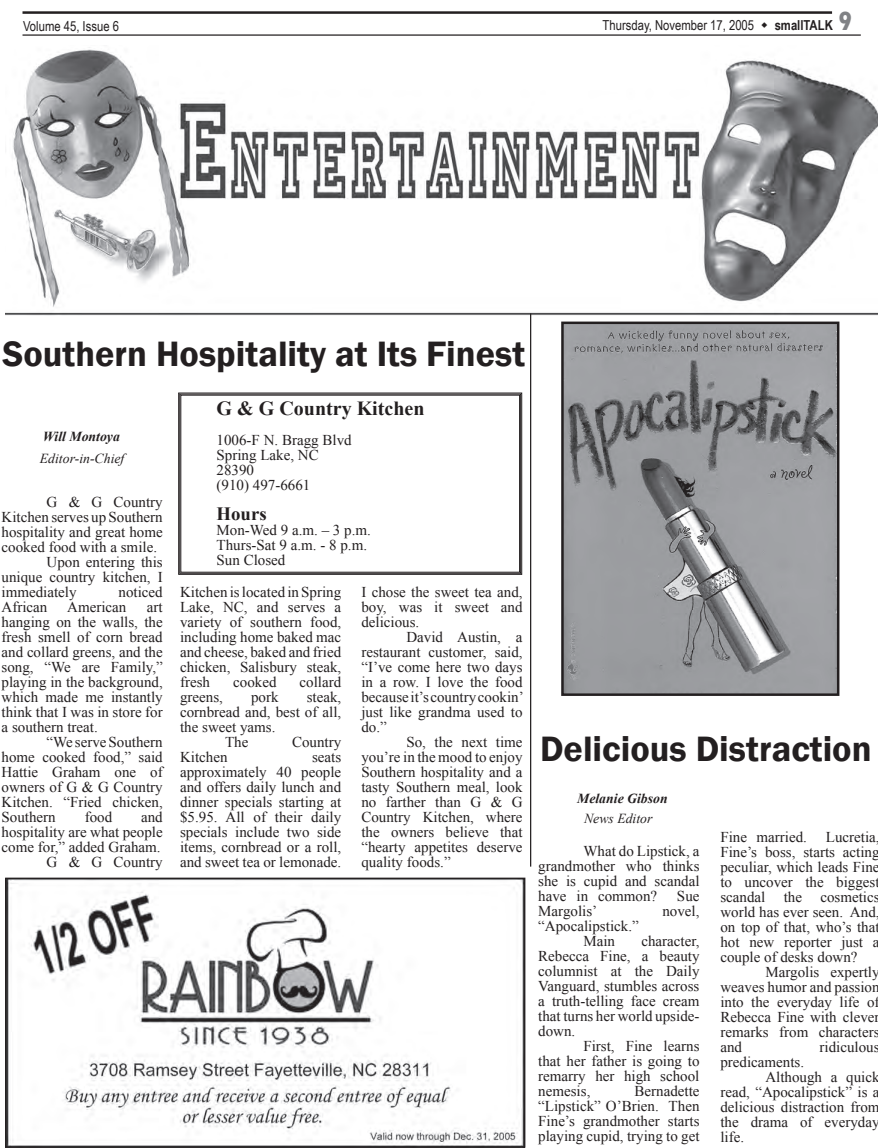
<style>
.page{position:relative;width:878px;height:1148px;background:#fff}
.page>*{position:absolute;margin:0;border:0;box-sizing:border-box;transform-origin:0 0}
.t1{font:600 36.25px "Franklin Gothic";color:#231f20}
.t2{font:700 20px "Times New Roman";color:#231f20}
.t3{font:700 18.75px "Times New Roman";color:#231f20}
.t4{font:15px/15px "Times New Roman";color:#231f20;text-align:justify}
.t5{font:13.75px "Arial Narrow";color:#231f20}
.t6{font:italic 13.75px/21.5px "Times New Roman";color:#231f20}
.t7{font:italic 700 13.75px/19.8px "Times New Roman";color:#231f20}
.t8{font:700 13.75px "Arial Narrow";color:#231f20}
.s1{font-family:"Tw Cen";font-weight:800;font-stretch:condensed;font-size:27.5px;color:#808285}
.s2{font-weight:700}
.s3{font-weight:400}
</style>
<div class="page">
<hr style="left:22px;top:11px;width:810px;height:3px;background:#231f20">
<hr style="left:22px;top:34px;width:838px;height:2px;background:#231f20">
<img style="left:5px;top:47px;width:873px;height:269px">
<img style="left:7px;top:879px;width:516px;height:266px">
<div style="left:5px;top:877px;width:520px;height:270px;border:1px solid #231f20"></div>
<img style="left:564px;top:324px;width:272px;height:369px">
<div style="left:561px;top:321px;width:278px;height:375px;border:2px solid #231f20"></div>
<svg style="left:178px;top:392px;width:344px;height:182px"></svg>
<div style="left:179px;top:394px;width:342px;height:179px;border:1px solid #231f20"></div>
<hr style="left:530px;top:313px;width:1px;height:553px;background:#231f20">
<p class="t5" style="left:23px;top:16px;width:97px">Volume 45, Issue 6</p>
<p class="t5" style="left:602px;top:15px;width:153px">Thursday, November 17, 2005</p>
<p class="t8" style="left:774px;top:15px;width:79px">smallTALK <span class="s1">9</span></p>
<p class="t1" style="left:2px;top:332px;width:524px">Southern Hospitality at Its Finest</p>
<p class="t6" style="left:40px;top:425px;width:86px"><span class="s2">Will Montoya<br></span>Editor-in-Chief</p>
<p class="t4" style="left:47px;top:494px;width:118px">G &amp; G Country</p>
<p class="t4" style="left:2px;top:509px;width:163px">Kitchen serves up Southern</p>
<p class="t4" style="left:2px;top:524px;width:163px">hospitality and great home</p>
<p class="t4" style="left:2px;top:539px;width:157px">cooked food with a smile.</p>
<p class="t4" style="left:47px;top:554px;width:118px">Upon entering this</p>
<p class="t4" style="left:2px;top:569px;width:163px">unique country kitchen, I</p>
<p class="t4" style="left:2px;top:584px;width:77px">immediately</p>
<p class="t4" style="left:119px;top:584px;width:46px">noticed</p>
<p class="t4" style="left:2px;top:599px;width:47px">African</p>
<p class="t4" style="left:67px;top:599px;width:61px">American</p>
<p class="t4" style="left:147px;top:599px;width:17px">art</p>
<p class="t4" style="left:2px;top:614px;width:163px">hanging on the walls, the</p>
<p class="t4" style="left:2px;top:629px;width:163px">fresh smell of corn bread</p>
<p class="t4" style="left:2px;top:644px;width:163px">and collard greens, and the</p>
<p class="t4" style="left:2px;top:659px;width:163px">song, “We are Family,”</p>
<p class="t4" style="left:2px;top:674px;width:163px">playing in the background,</p>
<p class="t4" style="left:2px;top:689px;width:163px">which made me instantly</p>
<p class="t4" style="left:2px;top:704px;width:163px">think that I was in store for</p>
<p class="t4" style="left:2px;top:719px;width:98px">a southern treat.</p>
<p class="t4" style="left:47px;top:734px;width:118px">“We serve Southern</p>
<p class="t4" style="left:2px;top:749px;width:163px">home cooked food,” said</p>
<p class="t4" style="left:2px;top:764px;width:163px">Hattie Graham one of</p>
<p class="t4" style="left:2px;top:779px;width:163px">owners of G &amp; G Country</p>
<p class="t4" style="left:2px;top:794px;width:163px">Kitchen. “Fried chicken,</p>
<p class="t4" style="left:2px;top:809px;width:56px">Southern</p>
<p class="t4" style="left:85px;top:809px;width:29px">food</p>
<p class="t4" style="left:2px;top:809px;width:163px;text-align:right">and<br>hospitality are what people come for,” added Graham.<br>G &amp; G Country</p>
<p class="t2" style="left:217px;top:394px;width:209px">G &amp; G Country Kitchen</p>
<p class="t4" style="left:217px;top:432px;width:136px;text-align:left">1006-F N. Bragg Blvd<br>Spring Lake, NC<br>28390<br>(910) 497-6661</p>
<p class="t3" style="left:217px;top:500px;width:52px">Hours</p>
<p class="t4" style="left:217px;top:522px;width:156px;text-align:left">Mon-Wed 9 a.m. – 3 p.m.<br>Thurs-Sat 9 a.m. - 8 p.m.<br>Sun Closed</p>
<p class="t4" style="left:180px;top:584px;width:163px">Kitchen is located in Spring Lake, NC, and serves a variety of southern food, including home baked mac and cheese, baked and fried chicken, Salisbury steak, fresh</p>
<p class="t4" style="left:361px;top:584px;width:163px">I chose the sweet tea and,</p>
<p class="t4" style="left:361px;top:599px;width:163px">boy, was it sweet and</p>
<p class="t4" style="left:361px;top:614px;width:59px">delicious.</p>
<p class="t4" style="left:406px;top:629px;width:118px">David Austin, a</p>
<p class="t4" style="left:361px;top:644px;width:163px">restaurant customer, said,</p>
<p class="t4" style="left:361px;top:659px;width:163px">“I’ve come here two days</p>
<p class="t4" style="left:361px;top:674px;width:163px">in a row. I love the food</p>
<p class="t4" style="left:361px;top:689px;width:164px">because it’s country cookin’</p>
<p class="t4" style="left:361px;top:704px;width:163px">just like grandma used to</p>
<p class="t4" style="left:361px;top:719px;width:27px">do.”</p>
<p class="t4" style="left:406px;top:734px;width:118px">So, the next time</p>
<p class="t4" style="left:361px;top:749px;width:163px">you’re in the mood to enjoy</p>
<p class="t4" style="left:361px;top:764px;width:163px">Southern hospitality and a</p>
<p class="t4" style="left:361px;top:779px;width:163px">tasty Southern meal, look</p>
<p class="t4" style="left:361px;top:794px;width:163px">no farther than G &amp; G</p>
<p class="t4" style="left:361px;top:809px;width:163px">Country Kitchen, where</p>
<p class="t4" style="left:361px;top:824px;width:163px">the owners believe that</p>
<p class="t4" style="left:361px;top:839px;width:163px">“hearty appetites deserve</p>
<p class="t4" style="left:361px;top:854px;width:91px">quality foods.”</p>
<p class="t4" style="left:233px;top:674px;width:45px">cooked</p>
<p class="t4" style="left:299px;top:674px;width:43px">collard</p>
<p class="t4" style="left:180px;top:689px;width:44px">greens,</p>
<p class="t4" style="left:251px;top:689px;width:29px">pork</p>
<p class="t4" style="left:307px;top:689px;width:36px">steak,</p>
<p class="t4" style="left:180px;top:704px;width:163px">cornbread and, best of all,</p>
<p class="t4" style="left:180px;top:719px;width:97px">the sweet yams.</p>
<p class="t4" style="left:225px;top:734px;width:25px">The</p>
<p class="t4" style="left:292px;top:734px;width:51px">Country</p>
<p class="t4" style="left:180px;top:749px;width:49px">Kitchen</p>
<p class="t4" style="left:180px;top:749px;width:163px;text-indent:132px">seats approximately 40 people and offers daily lunch and dinner specials starting at $5.95. All of their daily specials include two side items, cornbread or a roll, and sweet tea or lemonade.</p>
<p class="t1" style="left:540px;top:727px;width:333px">Delicious Distraction</p>
<p class="t7" style="left:584px;top:788px;width:85px;text-indent:-7px">Melanie Gibson<br><span class="s3">News Editor</span></p>
<p class="t4" style="left:538px;top:843px;width:163px;text-indent:45px">What do Lipstick, a grandmother who thinks she is cupid and scandal have in common?</p>
<p class="t4" style="left:677px;top:888px;width:24px">Sue</p>
<p class="t4" style="left:538px;top:903px;width:60px">Margolis’</p>
<p class="t4" style="left:662px;top:903px;width:39px">novel,</p>
<p class="t4" style="left:583px;top:918px;width:57px;text-indent:-45px">“Apocalipstick.”<br>Main</p>
<p class="t4" style="left:641px;top:933px;width:60px">character,</p>
<p class="t4" style="left:538px;top:948px;width:163px">Rebecca Fine, a beauty</p>
<p class="t4" style="left:538px;top:963px;width:163px">columnist at the Daily</p>
<p class="t4" style="left:538px;top:978px;width:163px">Vanguard, stumbles across</p>
<p class="t4" style="left:538px;top:993px;width:163px">a truth-telling face cream</p>
<p class="t4" style="left:538px;top:1008px;width:163px">that turns her world upside-</p>
<p class="t4" style="left:538px;top:1023px;width:39px">down.</p>
<p class="t4" style="left:583px;top:1038px;width:118px">First, Fine learns</p>
<p class="t4" style="left:538px;top:1053px;width:163px">that her father is going to</p>
<p class="t4" style="left:538px;top:1068px;width:163px">remarry her high school</p>
<p class="t4" style="left:538px;top:1083px;width:54px">nemesis,</p>
<p class="t4" style="left:538px;top:1083px;width:163px;text-indent:96px">Bernadette “Lipstick” O’Brien. Then Fine’s grandmother starts playing cupid, trying to get</p>
<p class="t4" style="left:720px;top:829px;width:88px">Fine married.</p>
<p class="t4" style="left:825px;top:829px;width:55px">Lucretia,</p>
<p class="t4" style="left:720px;top:844px;width:161px">Fine’s boss, starts acting</p>
<p class="t4" style="left:720px;top:859px;width:161px">peculiar, which leads Fine</p>
<p class="t4" style="left:720px;top:874px;width:161px">to uncover the biggest</p>
<p class="t4" style="left:720px;top:889px;width:161px">scandal the cosmetics</p>
<p class="t4" style="left:720px;top:904px;width:161px">world has ever seen. And,</p>
<p class="t4" style="left:720px;top:919px;width:161px">on top of that, who’s that</p>
<p class="t4" style="left:720px;top:934px;width:161px">hot new reporter just a</p>
<p class="t4" style="left:720px;top:949px;width:139px">couple of desks down?</p>
<p class="t4" style="left:765px;top:964px;width:116px">Margolis expertly</p>
<p class="t4" style="left:720px;top:979px;width:161px">weaves humor and passion</p>
<p class="t4" style="left:720px;top:994px;width:156px">into the everyday life o</p>
<p class="t4" style="left:720px;top:1009px;width:161px">Rebecca Fine with clever</p>
<p class="t4" style="left:720px;top:1024px;width:161px">remarks from characters</p>
<p class="t4" style="left:720px;top:1039px;width:23px">and</p>
<p class="t4" style="left:819px;top:1039px;width:61px">ridiculous</p>
<p class="t4" style="left:720px;top:1054px;width:85px">predicaments.</p>
<p class="t4" style="left:765px;top:1069px;width:116px">Although a quick</p>
<p class="t4" style="left:720px;top:1084px;width:161px">read, “Apocalipstick” is a</p>
<p class="t4" style="left:720px;top:1099px;width:161px">delicious distraction from</p>
<p class="t4" style="left:720px;top:1114px;width:161px">the drama of everyday</p>
<p class="t4" style="left:720px;top:1129px;width:25px">life.</p>
</div>
